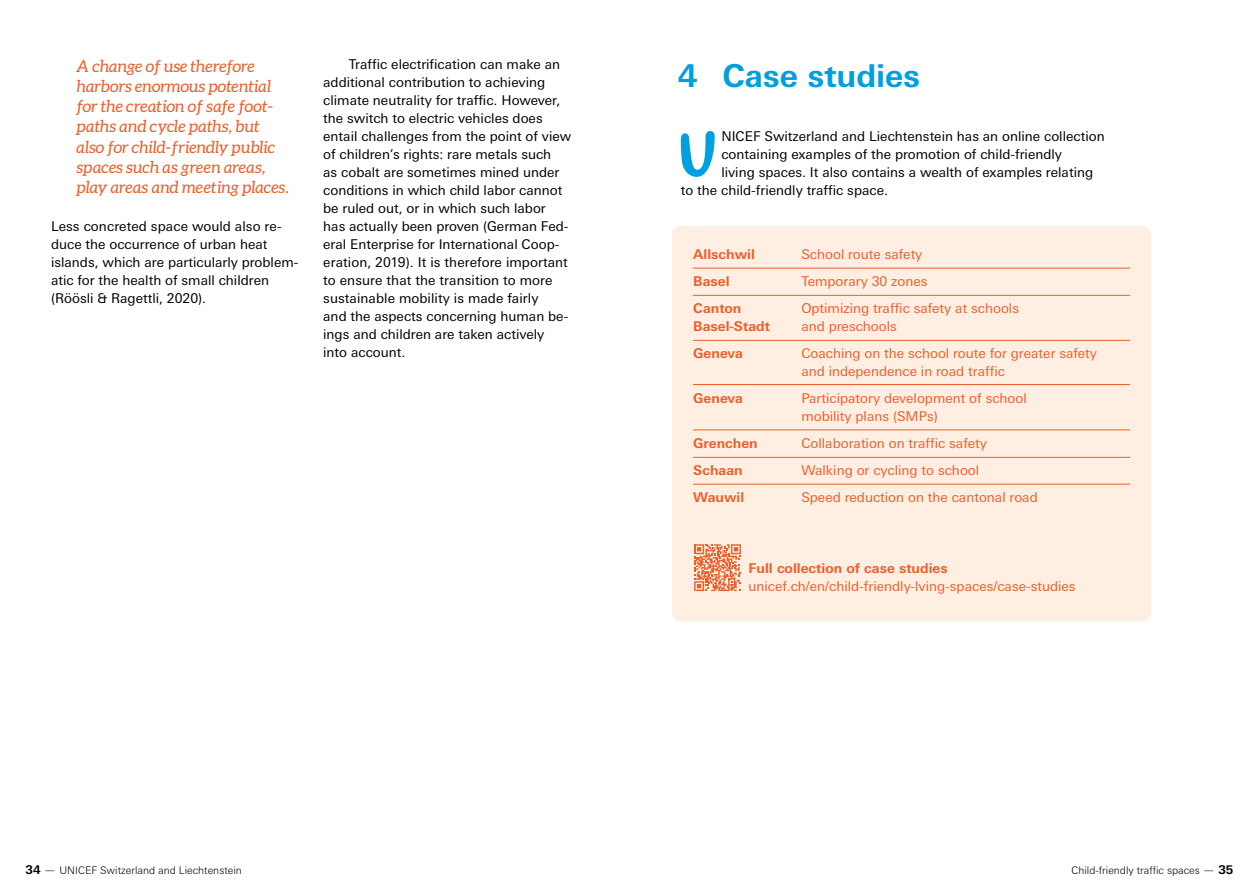
<style>
.page{position:relative;width:1259px;height:893px;background:#fff}
.page>*{position:absolute;margin:0;border:0;box-sizing:border-box;transform-origin:0 0}
.t1{font:700 63.75px "Duffy Script";color:#009fe0}
.t2{font:700 31.5px "Univers Next Pro";letter-spacing:-.005em;color:#009fe0}
.t3{font:italic 16.5px/20.2px "Aleo";letter-spacing:-.005em;color:#eb5e29}
.t4{font:13.5px/18px "Univers Next Pro";color:#000}
.t5{font:13.5px/18px "Univers Next Pro";color:#eb5e29}
.t6{font:700 13.5px "Univers Next Pro";color:#eb5e29}
.t7{font:300 10.5px "Univers Next Pro";color:#000}
.s1{font-weight:700;font-size:12px}
.s2{font-size:12px}
</style>
<div class="page">
<div style="left:672px;top:226px;width:479px;height:395px;background:#feefe2;border-radius:9px"></div>
<hr style="left:693px;top:268px;width:436px;height:1px;background:#eb5e29">
<hr style="left:693px;top:340px;width:436px;height:1px;background:#eb5e29">
<hr style="left:693px;top:430px;width:436px;height:1px;background:#eb5e29">
<hr style="left:693px;top:484px;width:436px;height:1px;background:#eb5e29">
<hr style="left:693px;top:295px;width:436px;height:1px;background:#eb5e29">
<hr style="left:693px;top:384px;width:436px;height:1px;background:#eb5e29">
<hr style="left:693px;top:457px;width:436px;height:1px;background:#eb5e29">
<svg style="left:694px;top:544px;width:47px;height:47px"></svg>
<p class="t3" style="left:77px;top:56px;width:214px">A change of use therefore harbors enormous potential for the creation of safe foot&shy;paths and cycle paths, but also for child-friendly public spaces such as green areas, play areas and meeting places.</p>
<p class="t4" style="left:51px;top:217px;width:249px">Less concreted space would also re&shy;duce the occurrence of urban heat islands, which are particularly problem&shy;atic for the health of small children (Röösli &amp; Ragettli, 2020).</p>
<p class="t4" style="left:323px;top:55px;width:249px;text-indent:26px">Traffic electrification can make an additional contribution to achieving climate neutrality for traffic. However, the switch to electric vehicles does entail challenges from the point of view of children’s rights: rare metals such<br>as cobalt are sometimes mined under conditions in which child labor cannot be ruled out, or in which such labor has actually been proven (German Fed&shy;eral Enterprise for International Coop&shy;eration, 2019). It is therefore important to ensure that the transition to more sustainable mobility is made fairly<br>and the aspects concerning human be&shy;ings and children are taken actively into account.</p>
<h2 class="t2" style="left:677px;top:57px;width:244px">4 Case studies</h2>
<h1 class="t1" style="left:676px;top:113px;width:43px">U</h1>
<p class="t4" style="left:721px;top:127px;width:385px">NICEF Switzerland and Liechtenstein has an online collection</p>
<p class="t4" style="left:721px;top:145px;width:342px">containing examples of the promotion of child-friendly</p>
<p class="t4" style="left:721px;top:163px;width:373px">living spaces. It also contains a wealth of examples relating</p>
<p class="t4" style="left:681px;top:181px;width:209px">to the child-friendly traffic space.</p>
<p class="t6" style="left:693px;top:246px;width:63px">Allschwil</p>
<p class="t5" style="left:801px;top:245px;width:123px">School route safety</p>
<p class="t6" style="left:693px;top:273px;width:38px">Basel</p>
<p class="t5" style="left:801px;top:272px;width:128px">Temporary 30 zones</p>
<p class="t6" style="left:693px;top:300px;width:50px">Canton</p>
<p class="t5" style="left:801px;top:299px;width:219px">Optimizing traffic safety at schools</p>
<p class="t6" style="left:693px;top:318px;width:78px">Basel-Stadt</p>
<p class="t5" style="left:801px;top:317px;width:97px">and preschools</p>
<p class="t6" style="left:693px;top:345px;width:51px">Geneva</p>
<p class="t5" style="left:801px;top:344px;width:297px">Coaching on the school route for greater safety and independence in road traffic</p>
<p class="t6" style="left:693px;top:390px;width:51px">Geneva</p>
<p class="t5" style="left:801px;top:389px;width:227px">Participatory development of school mobility plans (SMPs)</p>
<p class="t6" style="left:693px;top:435px;width:66px">Grenchen</p>
<p class="t5" style="left:801px;top:434px;width:187px">Collaboration on traffic safety</p>
<p class="t6" style="left:693px;top:462px;width:51px">Schaan</p>
<p class="t5" style="left:801px;top:461px;width:179px">Walking or cycling to school</p>
<p class="t6" style="left:693px;top:489px;width:53px">Wauwil</p>
<p class="t5" style="left:801px;top:488px;width:238px">Speed reduction on the cantonal road</p>
<p class="t6" style="left:748px;top:560px;width:201px">Full collection of case studies</p>
<p class="t5" style="left:748px;top:577px;width:328px">unicef.ch/en/child-friendly-lving-spaces/case-studies</p>
<p class="t7" style="left:26px;top:864px;width:218px"><span class="s1">34</span> <span class="s2">—</span> UNICEF Switzerland and Liechtenstein</p>
<p class="t7" style="left:1071px;top:864px;width:163px">Child-friendly traffic spaces <span class="s2">—</span> <span class="s1">35</span></p>
</div>
